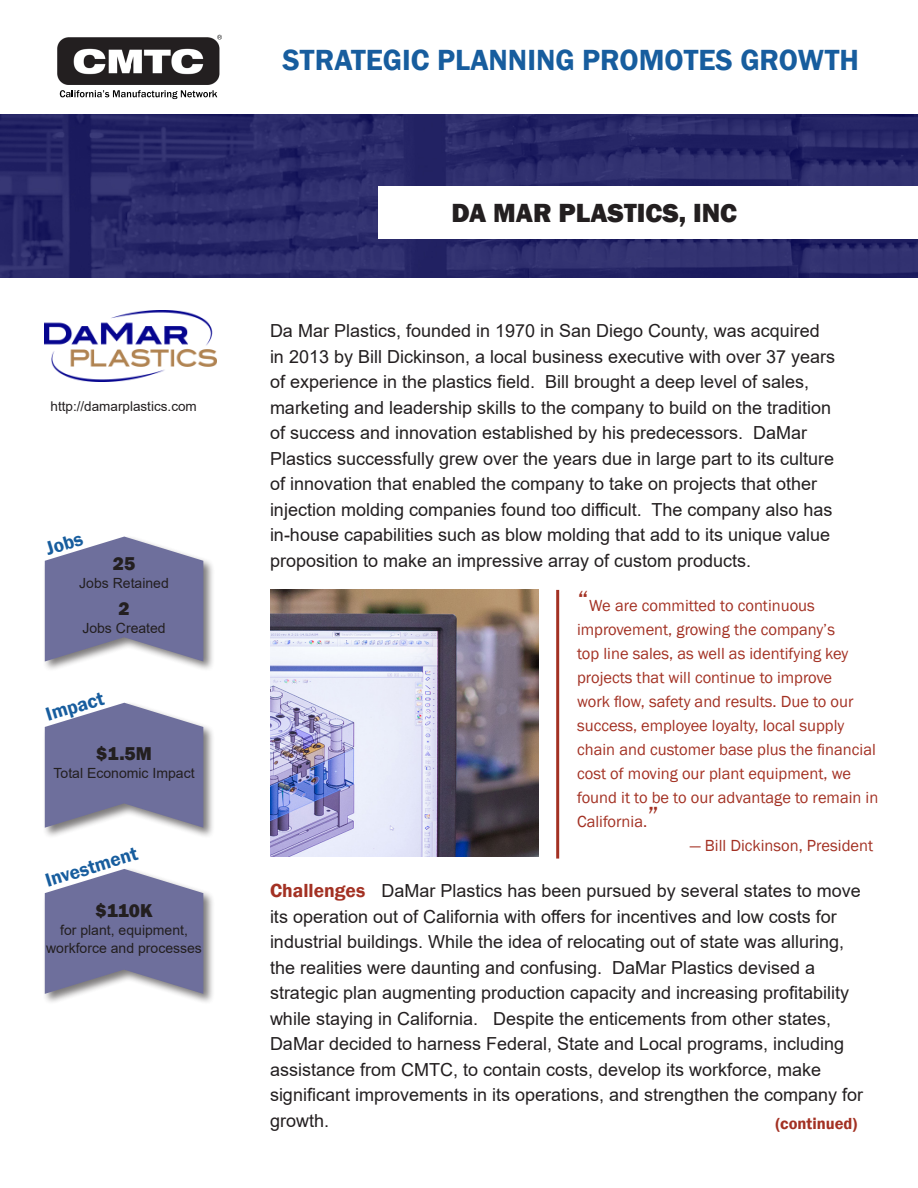
<style>
.page{position:relative;width:918px;height:1188px;background:#fff}
.page>*{position:absolute;margin:0;border:0;box-sizing:border-box;transform-origin:0 0}
.t1{font:600 30px "Franklin Gothic";color:#175d9e}
.t2{font:800 27px "Franklin Gothic";color:#231f20}
.t3{font:600 19.5px "Franklin Gothic";color:#175d9e}
.t4{font:800 19.2px "Franklin Gothic";color:#231f20}
.t5{font:18px/25.5px "Arial";color:#231f20}
.t6{font:16.5px/24px "Franklin Gothic";color:#a33123}
.t7{font:600 16.5px "Franklin Gothic";color:#a33123}
.t8{font:14.1px/17.9px "Arial";color:#231f20;text-align:center}
.t9{font:13.5px "Arial";color:#231f20}
.s1{font-size:30px}
.s2{font-family:"Franklin Gothic";font-weight:600;font-size:19.5px;color:#a33123}
</style>
<div class="page">
<img style="left:270px;top:590px;width:269px;height:267px">
<img style="left:0;top:115px;width:918px;height:162px">
<img style="left:44px;top:311px;width:172px;height:70px">
<img style="left:57px;top:38px;width:164px;height:47px">
<svg style="left:217px;top:35px;width:5px;height:4px"></svg>
<svg style="left:60px;top:90px;width:157px;height:9px"></svg>
<div style="left:42px;top:867px;width:173px;height:138px;background:#231f20;opacity:.75"></div>
<svg style="left:45px;top:869px;width:158px;height:125px;background:#8586aa"></svg>
<div style="left:42px;top:700px;width:173px;height:139px;background:#231f20;opacity:.75"></div>
<svg style="left:45px;top:703px;width:158px;height:125px;background:#8585aa"></svg>
<div style="left:42px;top:534px;width:173px;height:139px;background:#231f20;opacity:.75"></div>
<svg style="left:45px;top:537px;width:158px;height:124px;background:#8485aa"></svg>
<div style="left:378px;top:186px;width:540px;height:53px;background:#fff"></div>
<hr style="left:556px;top:590px;width:3px;height:269px;background:#a33123">
<p class="t9" style="left:51px;top:397px;width:148px">http://damarplastics.com</p>
<p class="t3" style="left:43px;top:537px;width:39px;rotate:-17deg">Jobs</p>
<p class="t4" style="left:113px;top:551px;width:24px">25</p>
<p class="t8" style="left:79px;top:574px;width:91px">Jobs Retained</p>
<p class="t4" style="left:118px;top:596px;width:13px">2</p>
<p class="t8" style="left:82px;top:619px;width:85px">Jobs Created</p>
<p class="t3" style="left:43px;top:703px;width:61px;rotate:-17deg">Impact</p>
<p class="t4" style="left:96px;top:741px;width:57px">$1.5M</p>
<p class="t8" style="left:54px;top:764px;width:143px">Total Economic Impact</p>
<p class="t3" style="left:42px;top:869px;width:97px;rotate:-17deg">Investment</p>
<p class="t4" style="left:96px;top:898px;width:59px">$110K</p>
<p class="t8" style="left:46px;top:921px;width:157px">for plant, equipment, workforce and processes</p>
<p class="t1" style="left:282px;top:42px;width:578px">STRATEGIC PLANNING PROMOTES GROWTH</p>
<p class="t2" style="left:451px;top:195px;width:287px">DA MAR PLASTICS, INC</p>
<p class="t5" style="left:270px;top:318px;width:567px">Da Mar Plastics, founded in 1970 in San Diego County, was acquired in 2013 by Bill Dickinson, a local business executive with over 37 years of experience in the plastics field. Bill brought a deep level of sales, marketing and leadership skills to the company to build on the tradition of success and innovation established by his predecessors. DaMar Plastics successfully grew over the years due in large part to its culture of innovation that enabled the company to take on projects that other injection molding companies found too difficult. The company also has in-house capabilities such as blow molding that add to its unique value proposition to make an impressive array of custom products.</p>
<p class="t6" style="left:577px;top:594px;width:303px"><span class="s1">“</span>We are committed to continuous improvement, growing the company’s<br>top line sales, as well as identifying key projects that will continue to improve<br>work flow, safety and results. Due to our success, employee loyalty, local supply chain and customer base plus the financial cost of moving our plant equipment, we found it to be to our advantage to remain in California.<span class="s1">”</span></p>
<p class="t6" style="left:690px;top:834px;width:185px">— Bill Dickinson, President</p>
<p class="t5" style="left:270px;top:878px;width:595px"><span class="s2">Challenges</span> DaMar Plastics has been pursued by several states to move its operation out of California with offers for incentives and low costs for industrial buildings. While the idea of relocating out of state was alluring, the realities were daunting and confusing. DaMar Plastics devised a strategic plan augmenting production capacity and increasing profitability while staying in California. Despite the enticements from other states, DaMar decided to harness Federal, State and Local programs, including assistance from CMTC, to contain costs, develop its workforce, make significant improvements in its operations, and strengthen the company for growth.</p>
<p class="t7" style="left:775px;top:1114px;width:83px">(continued)</p>
</div>
